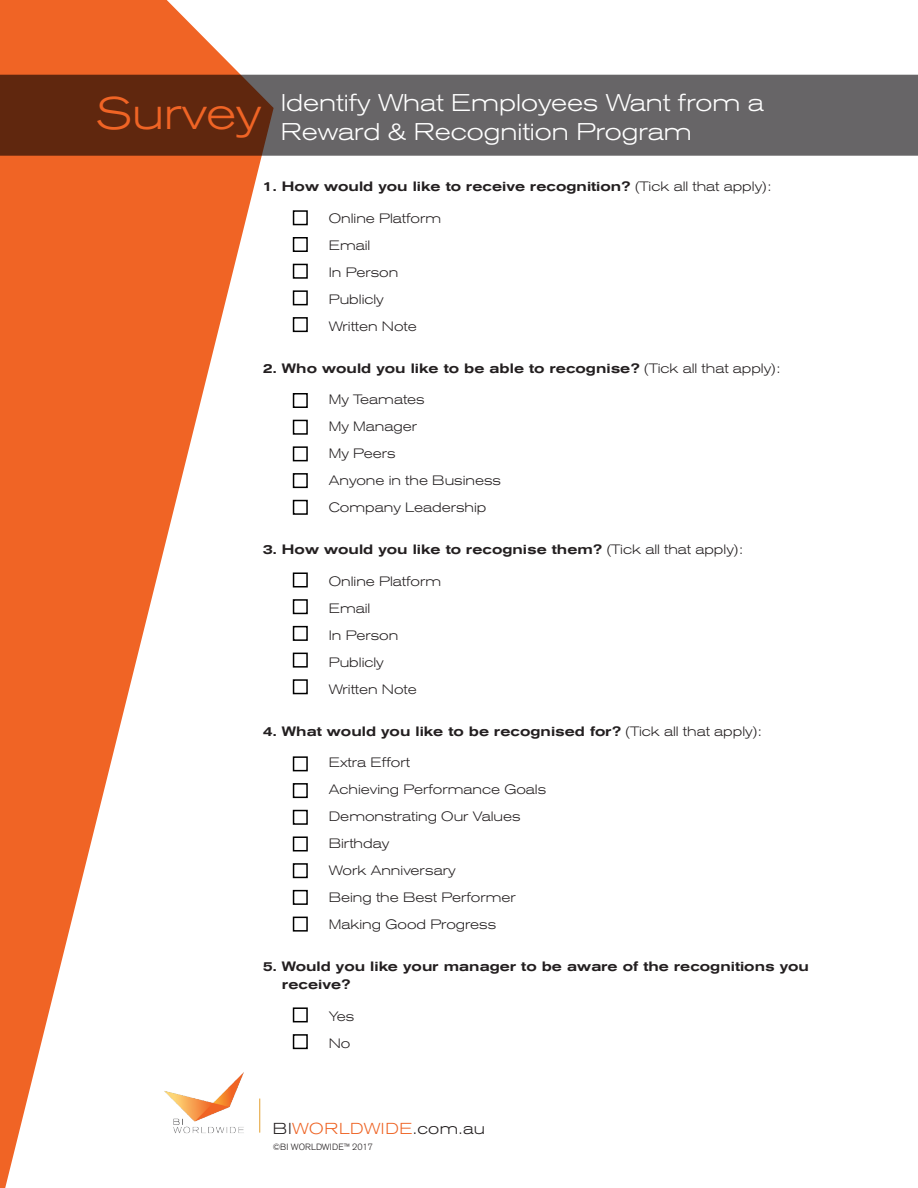
<style>
.page{position:relative;width:918px;height:1188px;background:#fff}
.page>*{position:absolute;margin:0;border:0;box-sizing:border-box;transform-origin:0 0}
.t1{font:300 expanded 45px "Akzidenz Grotesk BE";color:#f06425}
.t2{font:300 expanded 24px/28.8px "Akzidenz Grotesk BE";color:#fff}
.t3{font:300 expanded 15.75px "Akzidenz Grotesk BE";letter-spacing:.02em;color:#231f20}
.t4{font:500 expanded 13.5px/18px "Akzidenz Grotesk BE";color:#231f20}
.t5{font:300 expanded 13.5px/27px "Akzidenz Grotesk BE";color:#231f20}
.t6{font:300 9px "Akzidenz Grotesk BE";letter-spacing:-.01em;color:#231f20}
.s1{font-weight:300}
.s2{color:#ee6425}
</style>
<div class="page">
<svg style="left:0;top:0;width:274px;height:1188px;fill:#f06425"></svg>
<svg style="left:0;top:75px;width:918px;height:81px;background:#65534d"></svg>
<hr style="left:259px;top:1099px;width:1px;height:34px;background:#e3a02f">
<img style="left:161px;top:1072px;width:86px;height:62px">
<div style="left:293px;top:210px;width:15px;height:15px;border:2px solid #000"></div>
<div style="left:293px;top:237px;width:15px;height:15px;border:2px solid #000"></div>
<div style="left:293px;top:264px;width:15px;height:15px;border:2px solid #000"></div>
<div style="left:293px;top:290px;width:15px;height:15px;border:2px solid #000"></div>
<div style="left:293px;top:317px;width:15px;height:15px;border:2px solid #000"></div>
<div style="left:293px;top:393px;width:15px;height:15px;border:2px solid #000"></div>
<div style="left:293px;top:420px;width:15px;height:15px;border:2px solid #000"></div>
<div style="left:293px;top:446px;width:15px;height:15px;border:2px solid #000"></div>
<div style="left:293px;top:473px;width:15px;height:15px;border:2px solid #000"></div>
<div style="left:293px;top:500px;width:15px;height:15px;border:2px solid #000"></div>
<div style="left:293px;top:572px;width:15px;height:15px;border:2px solid #000"></div>
<div style="left:293px;top:599px;width:15px;height:15px;border:2px solid #000"></div>
<div style="left:293px;top:626px;width:15px;height:15px;border:2px solid #000"></div>
<div style="left:293px;top:653px;width:15px;height:15px;border:2px solid #000"></div>
<div style="left:293px;top:679px;width:15px;height:15px;border:2px solid #000"></div>
<div style="left:293px;top:756px;width:15px;height:15px;border:2px solid #000"></div>
<div style="left:293px;top:783px;width:15px;height:15px;border:2px solid #000"></div>
<div style="left:293px;top:810px;width:15px;height:15px;border:2px solid #000"></div>
<div style="left:293px;top:836px;width:15px;height:15px;border:2px solid #000"></div>
<div style="left:293px;top:863px;width:15px;height:15px;border:2px solid #000"></div>
<div style="left:293px;top:890px;width:15px;height:15px;border:2px solid #000"></div>
<div style="left:293px;top:917px;width:15px;height:15px;border:2px solid #000"></div>
<div style="left:293px;top:1007px;width:15px;height:15px;border:2px solid #000"></div>
<div style="left:293px;top:1034px;width:15px;height:15px;border:2px solid #000"></div>
<h1 class="t1" style="left:96px;top:88px;width:167px">Survey</h1>
<h2 class="t2" style="left:281px;top:88px;width:485px">Identify What Employees Want from a<br>Reward &amp; Recognition Program</h2>
<p class="t4" style="left:263px;top:178px;width:510px">1. How would you like to receive recognition? <span class="s1">(Tick all that apply):</span></p>
<p class="t5" style="left:329px;top:205px;width:114px">Online Platform<br>Email<br>In Person<br>Publicly<br>Written Note</p>
<p class="t4" style="left:263px;top:359px;width:519px">2. Who would you like to be able to recognise? <span class="s1">(Tick all that apply):</span></p>
<p class="t5" style="left:329px;top:386px;width:174px">My Teamates<br>My Manager<br>My Peers<br>Anyone in the Business<br>Company Leadership</p>
<p class="t4" style="left:263px;top:541px;width:482px">3. How would you like to recognise them? <span class="s1">(Tick all that apply):</span></p>
<p class="t5" style="left:329px;top:568px;width:114px">Online Platform<br>Email<br>In Person<br>Publicly<br>Written Note</p>
<p class="t4" style="left:263px;top:722px;width:500px">4. What would you like to be recognised for? <span class="s1">(Tick all that apply):</span></p>
<p class="t5" style="left:329px;top:749px;width:219px">Extra Effort<br>Achieving Performance Goals<br>Demonstrating Our Values<br>Birthday<br>Work Anniversary<br>Being the Best Performer<br>Making Good Progress</p>
<p class="t4" style="left:282px;top:958px;width:528px;text-indent:-19px">5. Would you like your manager to be aware of the recognitions you receive?</p>
<p class="t5" style="left:329px;top:1003px;width:27px">Yes<br>No</p>
<p class="t3" style="left:273px;top:1119px;width:214px">BI<span class="s2">WORLDWIDE</span>.com.au</p>
<p class="t6" style="left:273px;top:1142px;width:102px">©BI WORLDWIDE™ 2017</p>
</div>
